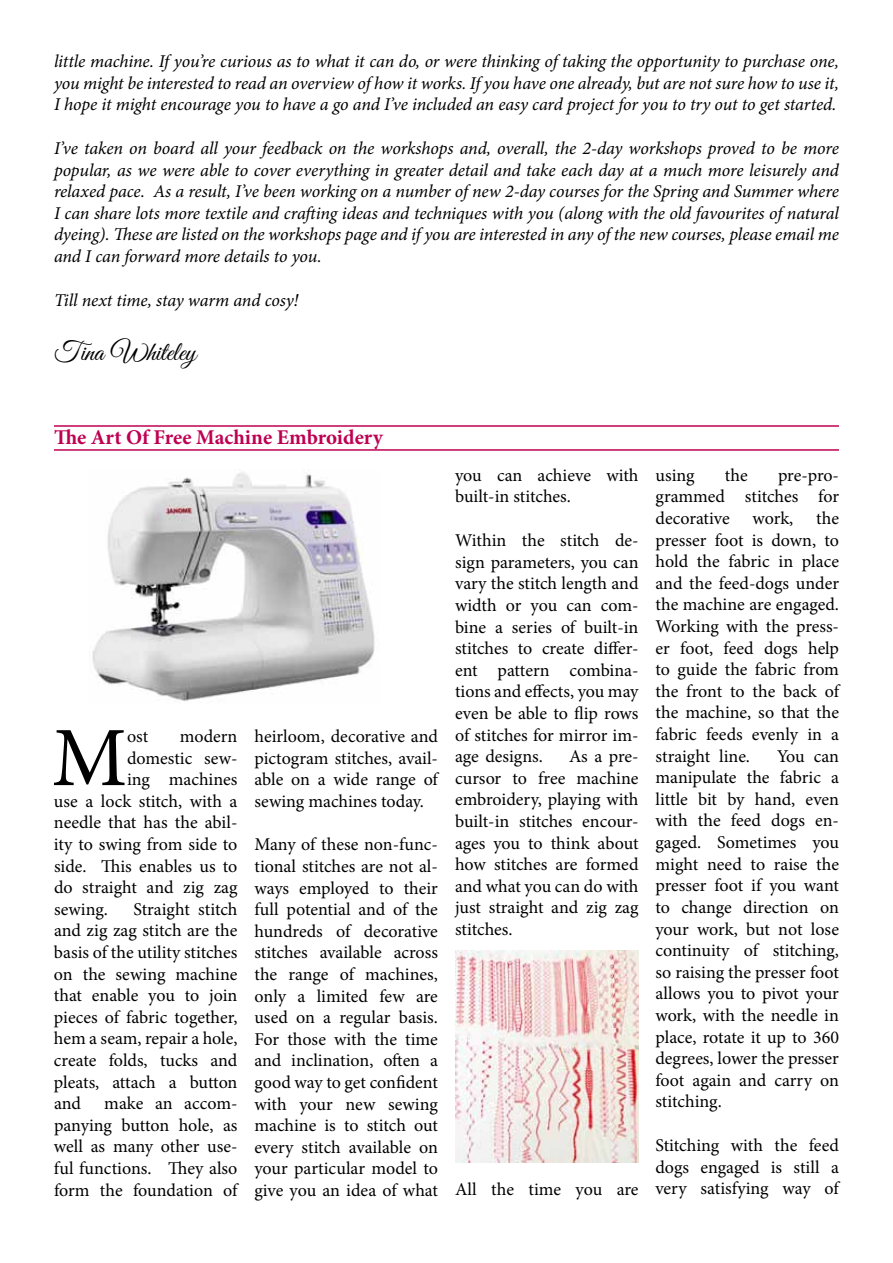
<style>
.page{position:relative;width:893px;height:1263px;background:#fff}
.page>*{position:absolute;margin:0;border:0;box-sizing:border-box;transform-origin:0 0}
.t1{font:84.45px "Minion Pro";color:#000}
.t2{font:27px "Great Vibes";color:#000}
.t3{font:700 21px "Minion Pro";color:#bf0052}
.t4{font:18px/21.6px "Minion Pro";letter-spacing:-.005em;color:#000;text-align:justify}
.t5{font:italic 18px/21.6px "Minion Pro";letter-spacing:-.005em;color:#000;text-align:justify}
</style>
<div class="page">
<hr style="left:54px;top:425px;width:785px;height:2px;background:#bf0052">
<hr style="left:54px;top:449px;width:785px;height:2px;background:#bf0052">
<img style="left:92px;top:469px;width:283px;height:233px">
<img style="left:456px;top:950px;width:182px;height:212px">
<p class="t5" style="left:54px;top:51px;width:786px">little machine. If you’re curious as to what it can do, or were thinking of taking the opportunity to purchase one, you might be interested to read an overview of how it works. If you have one already, but are not sure how to use it, I hope it might encourage you to have a go and I’ve included an easy card project for you to try out to get started.</p>
<p class="t5" style="left:54px;top:137px;width:786px">I’ve taken on board all your feedback on the workshops and, overall, the 2-day workshops proved to be more popular, as we were able to cover everything in greater detail and take each day at a much more leisurely and relaxed pace. As a result, I’ve been working on a number of new 2-day courses for the Spring and Summer where I can share lots more textile and crafting ideas and techniques with you (along with the old favourites of natural dyeing). These are listed on the workshops page and if you are interested in any of the new courses, please email me and I can forward more details to you.</p>
<p class="t5" style="left:54px;top:289px;width:246px">Till next time, stay warm and cosy!</p>
<h2 class="t2" style="left:54px;top:337px;width:144px">Tina Whiteley</h2>
<p class="t3" style="left:54px;top:422px;width:330px">The Art Of Free Machine Embroidery</p>
<h1 class="t1" style="left:52px;top:701px;width:77px">M</h1>
<p class="t4" style="left:127px;top:725px;width:23px">ost</p>
<p class="t4" style="left:180px;top:725px;width:59px">modern</p>
<p class="t4" style="left:127px;top:747px;width:112px">domestic sew-</p>
<p class="t4" style="left:127px;top:769px;width:112px">ing machines</p>
<p class="t4" style="left:54px;top:790px;width:185px">use a lock stitch, with a</p>
<p class="t4" style="left:54px;top:812px;width:185px">needle that has the abil-</p>
<p class="t4" style="left:54px;top:833px;width:185px">ity to swing from side to</p>
<p class="t4" style="left:54px;top:855px;width:185px">side. This enables us to</p>
<p class="t4" style="left:54px;top:877px;width:185px">do straight and zig zag</p>
<p class="t4" style="left:54px;top:898px;width:56px">sewing.</p>
<p class="t4" style="left:54px;top:898px;width:185px;text-indent:79px">Straight stitch and zig zag stitch are the basis of the utility stitches on the sewing machine that enable you to join pieces of fabric together, hem a seam, repair a hole, create folds, tucks and pleats, attach a button and</p>
<p class="t4" style="left:54px;top:1093px;width:185px;text-indent:50px">make an accom&shy;panying button hole, as well as many other use&shy;ful functions. They also form the foundation of</p>
<p class="t4" style="left:254px;top:725px;width:185px">heirloom, decorative and pictogram stitches, avail&shy;able on a wide range of sewing machines today.</p>
<p class="t4" style="left:254px;top:834px;width:185px">Many of these non-func&shy;tional stitches are not al&shy;ways employed to their full potential and of the hundreds of decorative stitches available across the range of machines, only a limited few are used on a regular basis.<br>For those with the time and inclination, often a good way to get confident with your new sewing machine is to stitch out every stitch available on your particular model to give you an idea of what</p>
<p class="t4" style="left:455px;top:464px;width:185px">you can achieve with built-in stitches.</p>
<p class="t4" style="left:455px;top:530px;width:185px">Within the stitch de&shy;sign parameters, you can vary the stitch length and width or you can com&shy;bine a series of built-in stitches to create differ&shy;ent pattern combina&shy;tions and effects, you may even be able to flip rows of stitches for mirror im&shy;age designs.</p>
<p class="t4" style="left:455px;top:746px;width:185px;text-indent:114px">As a pre&shy;cursor to free machine embroidery, playing with built-in stitches encour&shy;ages you to think about how stitches are formed and what you can do with just straight and zig zag stitches.</p>
<p class="t4" style="left:455px;top:1178px;width:185px">All the time you are</p>
<p class="t4" style="left:655px;top:464px;width:41px">using</p>
<p class="t4" style="left:725px;top:464px;width:24px">the</p>
<p class="t4" style="left:655px;top:464px;width:185px;text-indent:123px">pre-pro&shy;grammed stitches for decorative</p>
<p class="t4" style="left:655px;top:508px;width:185px;text-indent:161px">the presser foot is down, to hold the fabric in place and the feed-dogs under the machine are engaged.<br>Working with the press&shy;er foot, feed dogs help to guide the fabric from the front to the back of the machine, so that the fabric feeds evenly in a straight line.</p>
<p class="t4" style="left:753px;top:508px;width:42px">work,</p>
<p class="t4" style="left:655px;top:745px;width:185px;text-indent:122px">You can manipulate the fabric a little bit by hand, even with the feed dogs en&shy;gaged. Sometimes you might need to raise the presser foot if you want to change direction on your work, but not lose continuity of stitching, so raising the presser foot allows you to pivot your work, with the needle in place, rotate it up to 360 degrees, lower the presser foot again and carry on stitching.</p>
<p class="t4" style="left:655px;top:1134px;width:185px">Stitching with the feed dogs engaged is still a very satisfying way of</p>
</div>
